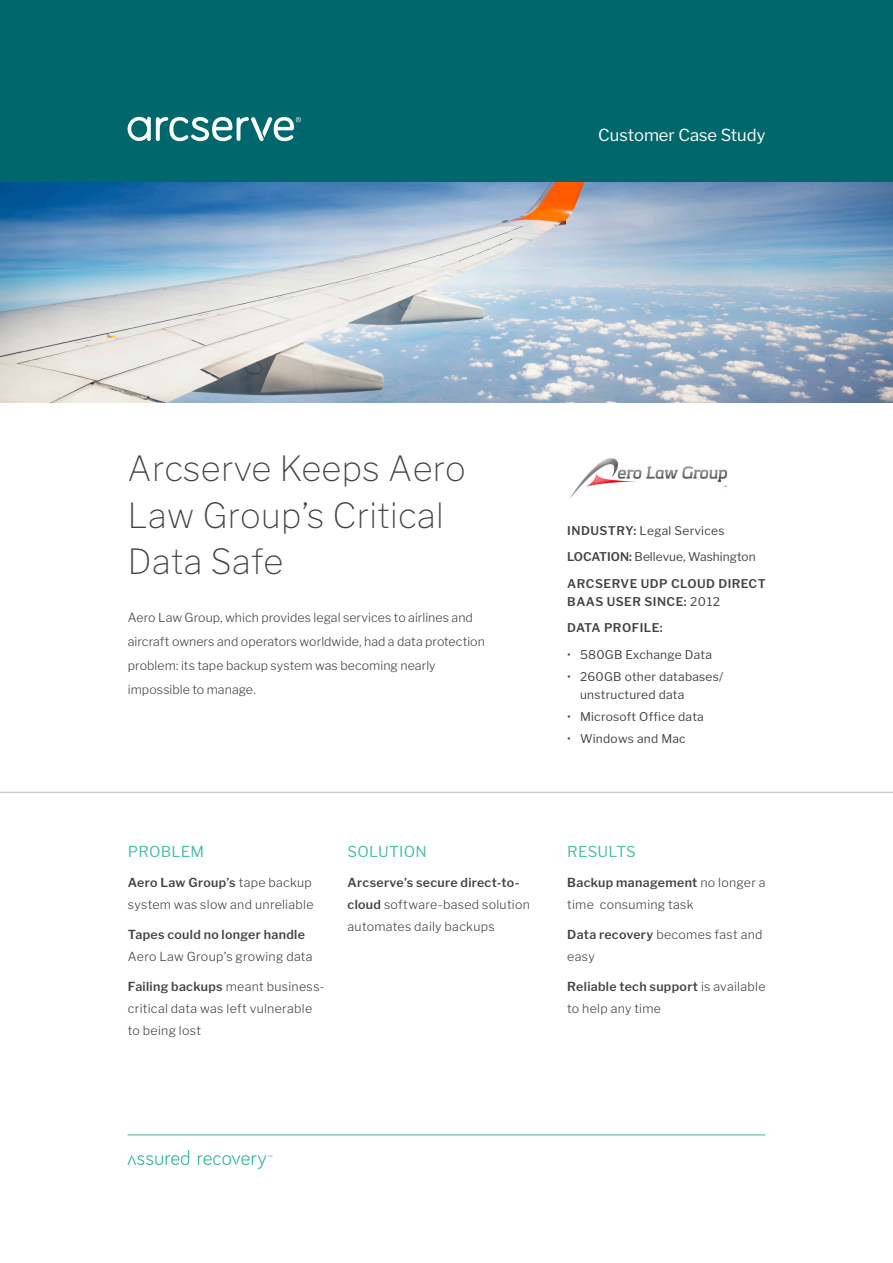
<style>
.page{position:relative;width:893px;height:1263px;background:#fff}
.page>*{position:absolute;margin:0;border:0;box-sizing:border-box;transform-origin:0 0}
.t1{font:100 34.5px/46.5px "Libre Franklin";letter-spacing:.01em;color:#444}
.t2{font:16.5px "Libre Franklin";color:#fff}
.t3{font:15px "Libre Franklin";letter-spacing:.015em;color:#4cbfa6}
.t4{font:300 12.3px/21.8px "Libre Franklin";letter-spacing:.01em;color:#444}
.t5{font:12px/18px "Libre Franklin";letter-spacing:.02em;color:#444}
.t6{font:600 12px/18px "Libre Franklin";letter-spacing:.04em;color:#444}
.t7{font:12px "Libre Franklin";color:#444}
.s1{font-weight:600}
.s2{font-weight:400}
</style>
<div class="page">
<div style="left:0;top:0;width:893px;height:182px;background:#00686c"></div>
<svg style="left:128px;top:117px;width:173px;height:24px"></svg>
<hr style="left:128px;top:1134px;width:637px;height:2px;background:#80ccb9">
<svg style="left:128px;top:1150px;width:61px;height:15px"></svg>
<svg style="left:198px;top:1155px;width:74px;height:14px"></svg>
<img style="left:569px;top:458px;width:159px;height:41px">
<img style="left:0;top:182px;width:893px;height:220px">
<hr style="left:0;top:792px;width:893px;height:1px;background:#36314b">
<h2 class="t2" style="left:598px;top:125px;width:169px">Customer Case Study</h2>
<p class="t1" style="left:128px;top:445px;width:340px">Arcserve Keeps Aero<br>Law Group’s Critical<br>Data Safe</p>
<p class="t4" style="left:128px;top:606px;width:358px;line-height:24px">Aero Law Group, which provides legal services to airlines and aircraft owners and operators worldwide, had a data protection problem: its tape backup system was becoming nearly impossible to manage.</p>
<p class="t5" style="left:567px;top:521px;width:159px"><span class="s1">INDUSTRY:</span> Legal Services</p>
<p class="t7" style="left:567px;top:549px;width:190px"><span class="s1">LOCATION:</span> Bellevue, Washington</p>
<p class="t6" style="left:567px;top:574px;width:200px">ARCSERVE UDP CLOUD DIRECT<br>BAAS USER SINCE: <span class="s2">2012</span></p>
<p class="t6" style="left:567px;top:619px;width:97px">DATA PROFILE:</p>
<p class="t5" style="left:567px;top:645px;width:146px">• 580GB Exchange Data</p>
<p class="t5" style="left:580px;top:667px;width:145px;text-indent:-13px">• 260GB other databases/ unstructured data</p>
<p class="t5" style="left:567px;top:708px;width:138px">• Microsoft Office data</p>
<p class="t5" style="left:567px;top:730px;width:120px">• Windows and Mac</p>
<p class="t3" style="left:128px;top:842px;width:78px">PROBLEM</p>
<p class="t4" style="left:128px;top:872px;width:187px"><span class="s1">Aero Law Group’s</span> tape backup system was slow and unreliable</p>
<p class="t4" style="left:128px;top:924px;width:186px"><span class="s1">Tapes could no longer handle<br></span>Aero Law Group’s growing data</p>
<p class="t4" style="left:128px;top:976px;width:198px"><span class="s1">Failing backups</span> meant business&shy;critical data was left vulnerable to being lost</p>
<p class="t3" style="left:348px;top:842px;width:81px">SOLUTION</p>
<p class="t4" style="left:348px;top:871px;width:184px;line-height:22.2px"><span class="s1">Arcserve’s secure direct-to&shy;cloud</span> software-based solution automates daily backups</p>
<p class="t3" style="left:567px;top:842px;width:70px">RESULTS</p>
<p class="t4" style="left:567px;top:872px;width:200px"><span class="s1">Backup management</span> no longer a time consuming task</p>
<p class="t4" style="left:567px;top:924px;width:197px"><span class="s1">Data recovery</span> becomes fast and easy</p>
<p class="t4" style="left:567px;top:976px;width:200px"><span class="s1">Reliable tech support</span> is available to help any time</p>
</div>
